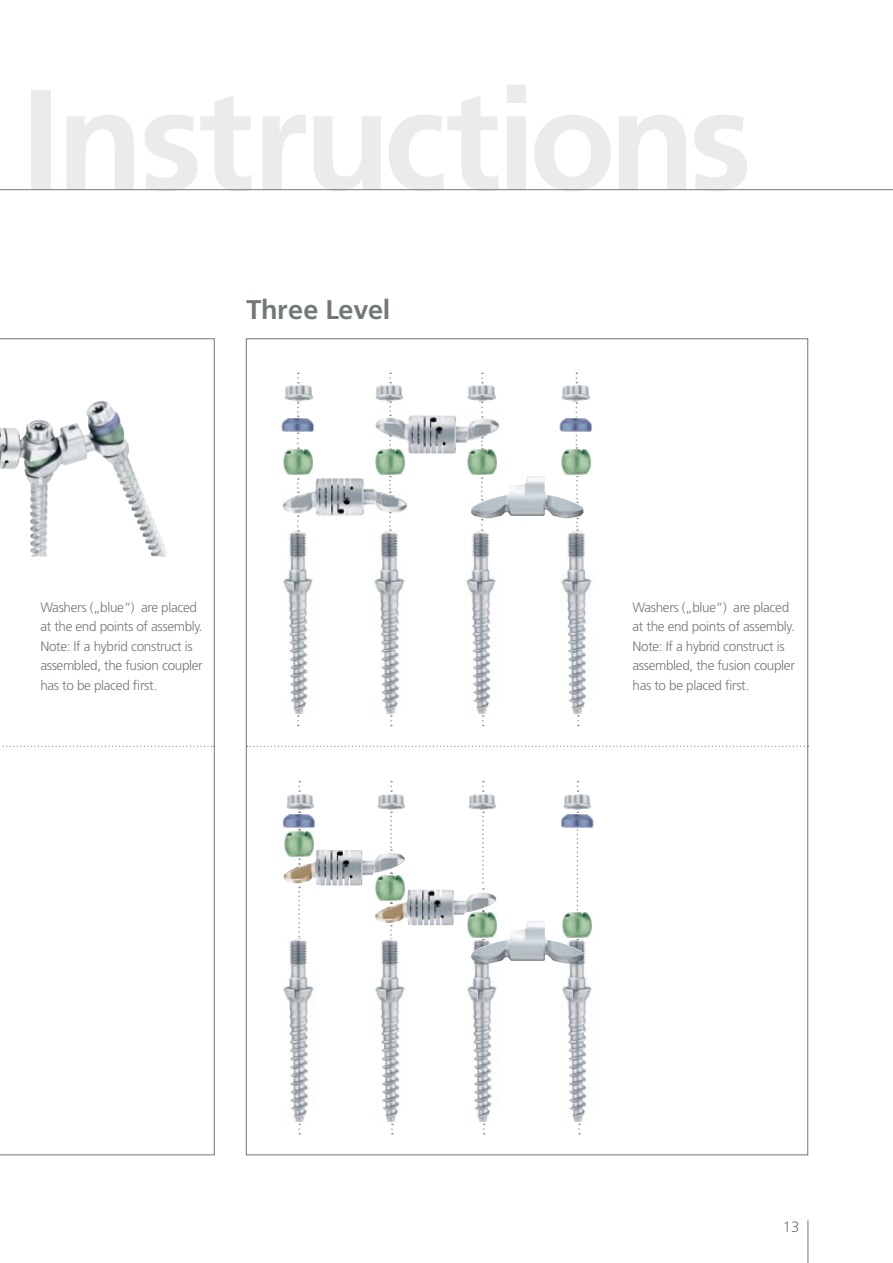
<style>
.page{position:relative;width:893px;height:1263px;background:#fff}
.page>*{position:absolute;margin:0;border:0;box-sizing:border-box;transform-origin:0 0}
.t1{font:700 142.5px "Frutiger";letter-spacing:-.03em;color:#eaebeb}
.t2{font:700 27px "Frutiger";letter-spacing:-.01em;color:#727879}
.t3{font:300 15px "Frutiger";color:#727879}
.t4{font:300 13.5px/19.5px "Frutiger";letter-spacing:-.025em;color:#727879}
</style>
<div class="page">
<hr style="left:808px;top:1220px;width:1px;height:43px;background:#727879">
<svg style="left:0;top:339px;width:214px;height:816px"></svg>
<hr style="left:0;top:189px;width:893px;height:1px;background:#727879">
<img style="left:0;top:402px;width:97px;height:154px">
<svg style="left:0;top:746px;width:215px;height:1px"></svg>
<svg style="left:247px;top:746px;width:561px;height:1px"></svg>
<img style="left:466px;top:912px;width:31px;height:210px">
<img style="left:562px;top:941px;width:30px;height:181px">
<img style="left:284px;top:850px;width:53px;height:36px">
<img style="left:375px;top:889px;width:54px;height:36px">
<svg style="left:482px;top:811px;width:2px;height:79px"></svg>
<svg style="left:482px;top:781px;width:2px;height:11px"></svg>
<svg style="left:298px;top:887px;width:2px;height:52px"></svg>
<svg style="left:390px;top:811px;width:2px;height:40px"></svg>
<svg style="left:390px;top:925px;width:2px;height:14px"></svg>
<svg style="left:390px;top:781px;width:2px;height:11px"></svg>
<svg style="left:298px;top:858px;width:2px;height:7px"></svg>
<svg style="left:577px;top:811px;width:1px;height:100px"></svg>
<img style="left:468px;top:794px;width:28px;height:16px">
<img style="left:563px;top:794px;width:28px;height:16px">
<img style="left:283px;top:940px;width:31px;height:182px">
<img style="left:375px;top:940px;width:30px;height:182px">
<img style="left:286px;top:794px;width:28px;height:16px">
<img style="left:377px;top:794px;width:28px;height:16px">
<img style="left:284px;top:831px;width:30px;height:26px">
<img style="left:375px;top:875px;width:30px;height:25px">
<img style="left:562px;top:912px;width:30px;height:26px">
<img style="left:283px;top:814px;width:32px;height:14px">
<img style="left:561px;top:814px;width:33px;height:14px">
<img style="left:471px;top:921px;width:113px;height:42px">
<svg style="left:297px;top:402px;width:2px;height:15px"></svg>
<svg style="left:482px;top:715px;width:2px;height:11px"></svg>
<svg style="left:576px;top:402px;width:1px;height:47px"></svg>
<svg style="left:576px;top:518px;width:2px;height:13px"></svg>
<img style="left:282px;top:478px;width:125px;height:39px">
<img style="left:375px;top:414px;width:124px;height:40px">
<img style="left:283px;top:532px;width:30px;height:182px">
<img style="left:374px;top:532px;width:31px;height:182px">
<img style="left:466px;top:532px;width:30px;height:182px">
<img style="left:561px;top:532px;width:31px;height:182px">
<img style="left:375px;top:385px;width:29px;height:16px">
<img style="left:284px;top:385px;width:29px;height:16px">
<img style="left:468px;top:385px;width:28px;height:16px">
<img style="left:561px;top:385px;width:29px;height:16px">
<img style="left:561px;top:449px;width:30px;height:26px">
<img style="left:283px;top:449px;width:30px;height:26px">
<img style="left:375px;top:449px;width:30px;height:26px">
<img style="left:467px;top:449px;width:30px;height:26px">
<img style="left:559px;top:418px;width:33px;height:15px">
<img style="left:281px;top:418px;width:33px;height:15px">
<img style="left:471px;top:476px;width:112px;height:42px">
<svg style="left:481px;top:437px;width:2px;height:12px"></svg>
<svg style="left:481px;top:402px;width:2px;height:16px"></svg>
<svg style="left:389px;top:401px;width:2px;height:15px"></svg>
<svg style="left:389px;top:435px;width:2px;height:15px"></svg>
<svg style="left:481px;top:519px;width:2px;height:12px"></svg>
<svg style="left:389px;top:476px;width:2px;height:17px"></svg>
<svg style="left:297px;top:515px;width:2px;height:16px"></svg>
<svg style="left:297px;top:478px;width:2px;height:15px"></svg>
<svg style="left:297px;top:432px;width:2px;height:17px"></svg>
<svg style="left:389px;top:512px;width:2px;height:19px"></svg>
<h1 class="t1" style="left:21px;top:56px;width:732px">Instructions</h1>
<h2 class="t2" style="left:246px;top:294px;width:146px">Three Level</h2>
<p class="t4" style="left:40px;top:597px;width:164px">Washers („blue“) are placed at the end points of assembly.<br>Note: If a hybrid construct is assembled, the fusion coupler has to be placed first.</p>
<p class="t4" style="left:632px;top:597px;width:164px">Washers („blue“) are placed at the end points of assembly.<br>Note: If a hybrid construct is assembled, the fusion coupler has to be placed first.</p>
<p class="t3" style="left:783px;top:1218px;width:18px">13</p>
</div>
